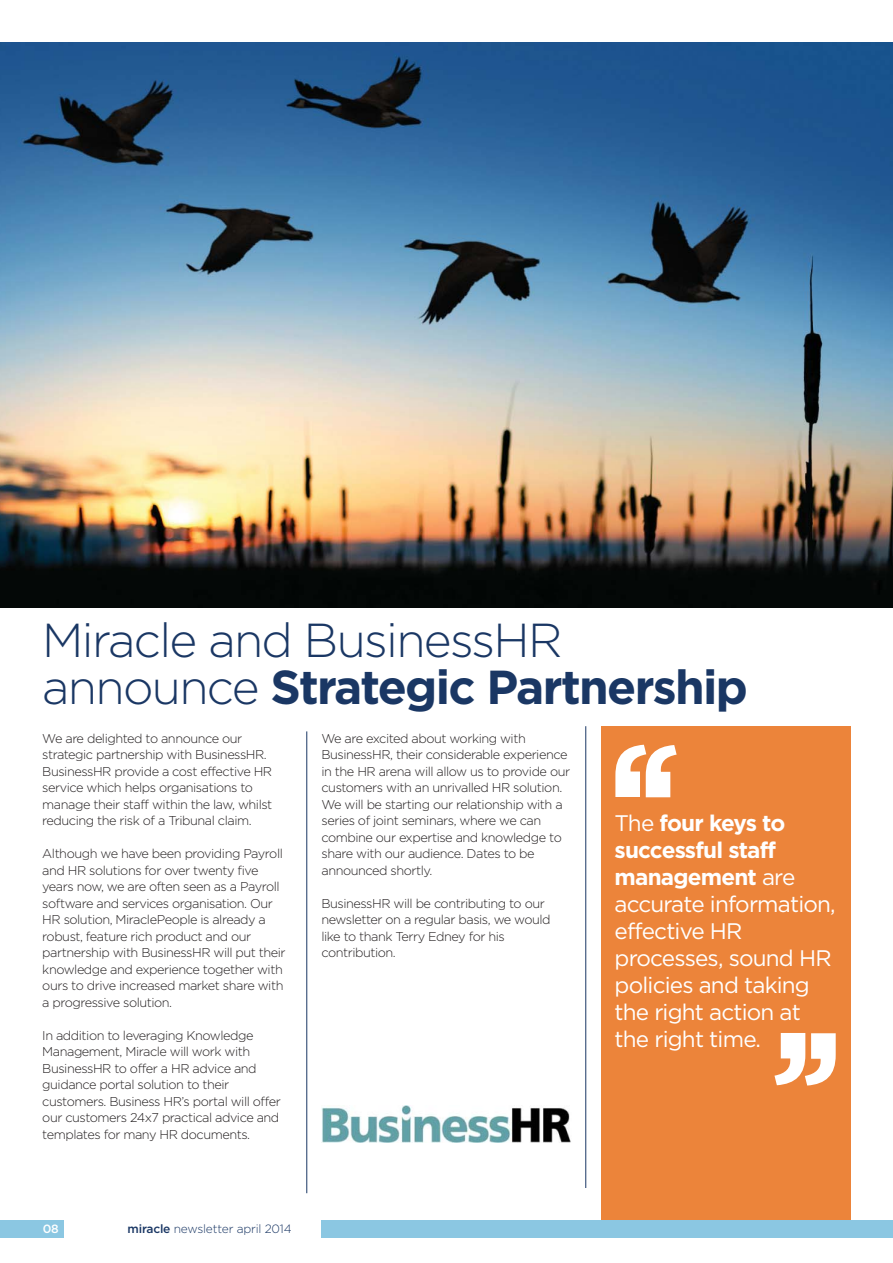
<style>
.page{position:relative;width:893px;height:1263px;background:#fff}
.page>*{position:absolute;margin:0;border:0;box-sizing:border-box;transform-origin:0 0}
.t1{font:500 184.8px "Gotham";color:#fff}
.t2{font:300 47.7px/47.7px "Gotham";letter-spacing:-.035em;color:#1a3764}
.t3{font:22.5px/27px "Gotham";letter-spacing:-.035em;color:#fff}
.t4{font:300 12.75px/16.5px "Gotham";letter-spacing:-.035em;color:#231f20}
.t5{font:300 12px "Gotham";letter-spacing:-.015em;color:#1a3764}
.t6{font:500 12px "Gotham";color:#fff}
.s1{font-weight:700}
.s2{font-weight:500}
</style>
<div class="page">
<div style="left:601px;top:726px;width:249px;height:494px;background:#ec843a"></div>
<div style="left:0;top:1220px;width:64px;height:17px;background:#8bc7e2"></div>
<div style="left:321px;top:1220px;width:571px;height:17px;background:#8bc7e2"></div>
<img style="left:0;top:43px;width:892px;height:564px">
<hr style="left:306px;top:731px;width:1px;height:462px;background:#1a3764">
<hr style="left:585px;top:726px;width:1px;height:462px;background:#1a3764">
<img style="left:321px;top:1106px;width:250px;height:36px">
<h2 class="t2" style="left:42px;top:619px;width:707px">Miracle and BusinessHR announce <span class="s1">Strategic Partnership</span></h2>
<p class="t4" style="left:42px;top:731px;width:231px">We are delighted to announce our strategic partnership with BusinessHR.<br>BusinessHR provide a cost effective HR service which helps organisations to manage their staff within the law, whilst reducing the risk of a Tribunal claim.</p>
<p class="t4" style="left:42px;top:846px;width:245px">Although we have been providing Payroll and HR solutions for over twenty five years now, we are often seen as a Payroll software and services organisation. Our HR solution, MiraclePeople is already a robust, feature rich product and our partnership with BusinessHR will put their knowledge and experience together with ours to drive increased market share with a progressive solution.</p>
<p class="t4" style="left:42px;top:1028px;width:240px">In addition to leveraging Knowledge Management, Miracle will work with BusinessHR to offer a HR advice and guidance portal solution to their customers. Business HR’s portal will offer our customers 24x7 practical advice and templates for many HR documents.</p>
<p class="t4" style="left:321px;top:731px;width:250px">We are excited about working with BusinessHR, their considerable experience in the HR arena will allow us to provide our customers with an unrivalled HR solution.<br>We will be starting our relationship with a series of joint seminars, where we can combine our expertise and knowledge to share with our audience. Dates to be announced shortly.</p>
<p class="t4" style="left:321px;top:896px;width:231px">BusinessHR will be contributing to our newsletter on a regular basis, we would like to thank Terry Edney for his contribution.</p>
<p class="t6" style="left:43px;top:1224px;width:18px">08</p>
<p class="t5" style="left:128px;top:1224px;width:166px"><span class="s2">miracle</span> newsletter april 2014</p>
<h1 class="t1" style="left:604px;top:740px;width:82px">‘‘</h1>
<h3 class="t3" style="left:614px;top:811px;width:223px">The <span class="s1">four keys to successful staff management</span> are accurate information, effective HR processes, sound HR policies and taking the right action at the right time.</h3>
<h1 class="t1" style="left:847px;top:1090px;width:82px;rotate:-180deg">‘‘</h1>
</div>
